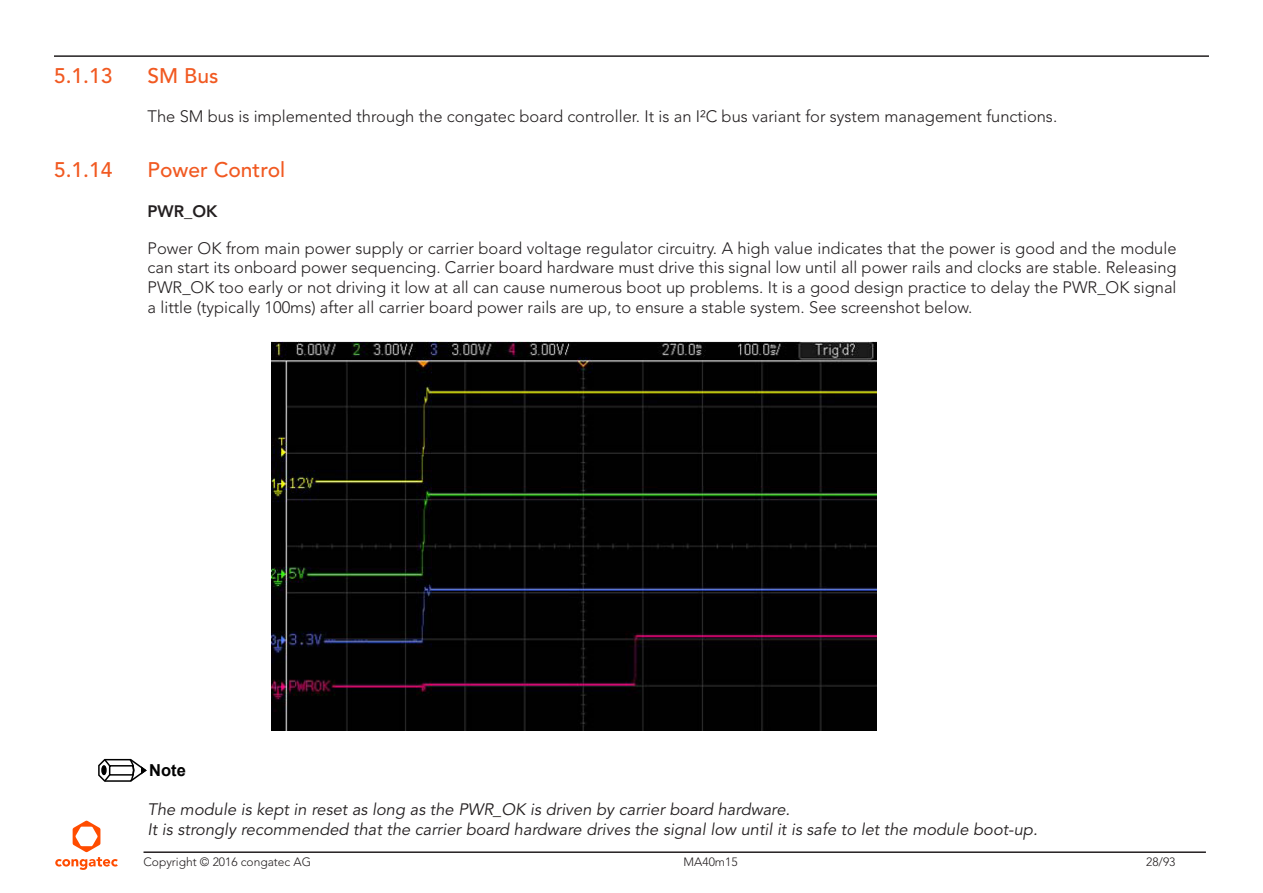
<style>
.page{position:relative;width:1263px;height:893px;background:#fff}
.page>*{position:absolute;margin:0;border:0;box-sizing:border-box;transform-origin:0 0}
.t1{font:500 21px "Avenir LT Std";color:#f15921}
.Text_Body{font:300 16.5px/19.8px "Avenir LT Std";color:#231f20;text-align:justify}
.Caution_Warning_Note{font:italic 16.5px/19.8px "Avenir LT Std";color:#231f20}
.Text_Body-2{font:800 16.5px "Avenir LT Std";color:#231f20}
.t2{font:700 16.5px "Arial";color:#000}
.t3{font:300 12px "Avenir LT Std";color:#231f20}
</style>
<div class="page">
<hr style="left:54px;top:55px;width:1155px;height:2px;background:#231f20">
<hr style="left:144px;top:851px;width:1062px;height:2px;background:#231f20">
<svg style="left:55px;top:820px;width:63px;height:50px"></svg>
<svg style="left:98px;top:758px;width:49px;height:24px"></svg>
<img style="left:271px;top:341px;width:605px;height:389px">
<p class="t1" style="left:54px;top:63px;width:60px">5.1.13</p>
<p class="t1" style="left:148px;top:63px;width:72px">SM Bus</p>
<p class="Text_Body" style="left:148px;top:106px;width:911px">The SM bus is implemented through the congatec board controller. It is an I²C bus variant for system management functions.</p>
<p class="t1" style="left:54px;top:158px;width:60px">5.1.14</p>
<p class="t1" style="left:148px;top:158px;width:139px">Power Control</p>
<p class="Text_Body-2" style="left:148px;top:201px;width:71px">PWR_OK</p>
<p class="Text_Body" style="left:148px;top:238px;width:1030px">Power OK from main power supply or carrier board voltage regulator circuitry. A high value indicates that the power is good and the module can start its onboard power sequencing. Carrier board hardware must drive this signal low until all power rails and clocks are stable. Releasing PWR_OK too early or not driving it low at all can cause numerous boot up problems. It is a good design practice to delay the PWR_OK signal a little (typically 100ms) after all carrier board power rails are up, to ensure a stable system. See screenshot below.</p>
<p class="t2" style="left:149px;top:759px;width:38px">Note</p>
<p class="Caution_Warning_Note" style="left:148px;top:800px;width:891px">The module is kept in reset as long as the PWR_OK is driven by carrier board hardware.<br>It is strongly recommended that the carrier board hardware drives the signal low until it is safe to let the module boot-up.</p>
<p class="t3" style="left:144px;top:854px;width:169px">Copyright © 2016 congatec AG</p>
<p class="t3" style="left:684px;top:854px;width:56px">MA40m15</p>
<p class="t3" style="left:1146px;top:854px;width:31px">28/93</p>
</div>
